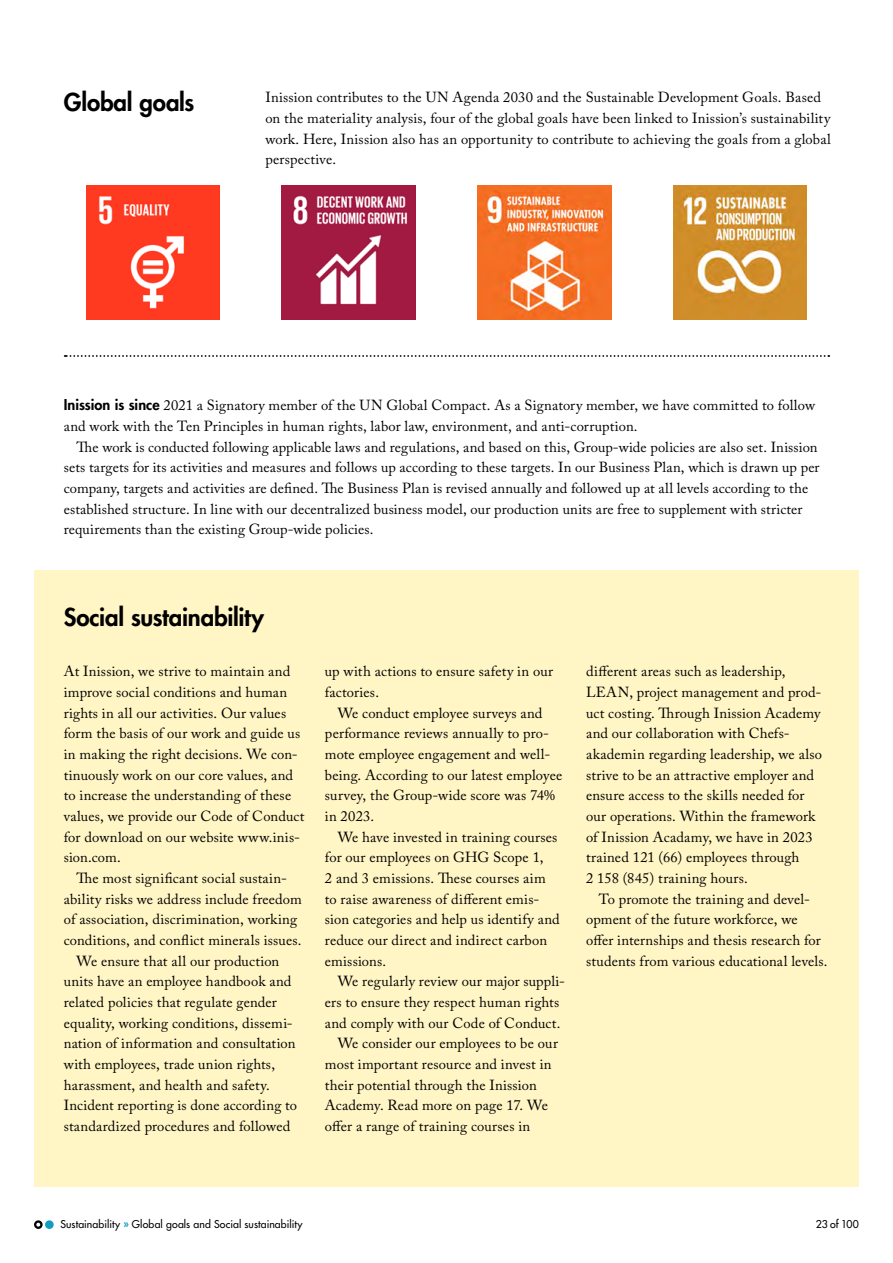
<style>
.page{position:relative;width:893px;height:1263px;background:#fff}
.page>*{position:absolute;margin:0;border:0;box-sizing:border-box;transform-origin:0 0}
.t1{font:800 24px "Futura Std";letter-spacing:-.01em;color:#000}
.t2{font:14.55px/20.7px "Adobe Caslon Pro";letter-spacing:.01em;color:#000}
.t3{font:500 10.5px "Futura Std";letter-spacing:.01em;color:#000}
.s1{font-family:"Futura Std";font-weight:800}
.s2{font-weight:800;color:#109dc1}
</style>
<div class="page">
<div style="left:45px;top:1220px;width:9px;height:9px;background:#109dc1;border-radius:50%"></div>
<svg style="left:34px;top:1220px;width:9px;height:9px"></svg>
<svg style="left:65px;top:355px;width:764px;height:2px"></svg>
<img style="left:86px;top:186px;width:133px;height:133px">
<img style="left:282px;top:186px;width:133px;height:133px">
<img style="left:478px;top:186px;width:133px;height:133px">
<img style="left:674px;top:186px;width:133px;height:133px">
<div style="left:34px;top:570px;width:825px;height:616px;background:#fff5c5"></div>
<h1 class="t1" style="left:64px;top:87px;width:132px">Global goals</h1>
<p class="t2" style="left:265px;top:87px;width:567px">Inission contributes to the UN Agenda 2030 and the Sustainable Development Goals. Based on the materiality analysis, four of the global goals have been linked to Inission’s sustainability work. Here, Inission also has an opportunity to contribute to achieving the goals from a global perspective.</p>
<p class="t2" style="left:64px;top:395px;width:753px"><span class="s1">Inission is since</span> 2021 a Signatory member of the UN Global Compact. As a Signatory member, we have committed to follow and work with the Ten Principles in human rights, labor law, environment, and anti-corruption.</p>
<p class="t2" style="left:64px;top:436px;width:757px;text-indent:13px">The work is conducted following applicable laws and regulations, and based on this, Group-wide policies are also set. Inission sets targets for its activities and measures and follows up according to these targets. In our Business Plan, which is drawn up per company, targets and activities are defined. The Business Plan is revised annually and followed up at all levels according to the established structure. In line with our decentralized business model, our production units are free to supplement with stricter requirements than the existing Group-wide policies.</p>
<h1 class="t1" style="left:64px;top:602px;width:202px">Social sustainability</h1>
<p class="t2" style="left:64px;top:661px;width:242px">At Inission, we strive to maintain and improve social conditions and human rights in all our activities. Our values form the basis of our work and guide us in making the right decisions. We con&shy;tinuously work on our core values, and to increase the understanding of these values, we provide our Code of Conduct for download on our website www.inis&shy;sion.com.</p>
<p class="t2" style="left:77px;top:868px;width:212px">The most significant social sustain-</p>
<p class="t2" style="left:64px;top:888px;width:240px">ability risks we address include freedom</p>
<p class="t2" style="left:64px;top:909px;width:235px">of association, discrimination, working</p>
<p class="t2" style="left:64px;top:930px;width:239px">conditions, and conflict minerals issues.</p>
<p class="t2" style="left:77px;top:950px;width:204px">We ensure that all our production</p>
<p class="t2" style="left:64px;top:971px;width:229px">units have an employee handbook and</p>
<p class="t2" style="left:64px;top:992px;width:215px">related policies that regulate gender</p>
<p class="t2" style="left:64px;top:1012px;width:231px">equality, working conditions, dissemi-</p>
<p class="t2" style="left:64px;top:1033px;width:233px">nation of information and consultation</p>
<p class="t2" style="left:64px;top:1054px;width:213px">with employees, trade union rights,</p>
<p class="t2" style="left:64px;top:1074px;width:208px">harassment, and health and safety.</p>
<p class="t2" style="left:64px;top:1095px;width:235px">Incident reporting is done according to</p>
<p class="t2" style="left:64px;top:1116px;width:228px">standardized procedures and followed</p>
<p class="t2" style="left:325px;top:661px;width:230px">up with actions to ensure safety in our factories.</p>
<p class="t2" style="left:325px;top:702px;width:239px;text-indent:13px">We conduct employee surveys and performance reviews annually to pro&shy;mote employee engagement and well&shy;being. According to our latest employee survey, the Group-wide score was 74% in 2023.</p>
<p class="t2" style="left:325px;top:826px;width:236px;text-indent:13px">We have invested in training courses for our employees on GHG Scope 1,<br>2 and 3 emissions. These courses aim to raise awareness of different emis&shy;sion categories and help us identify and reduce our direct and indirect carbon emissions.</p>
<p class="t2" style="left:338px;top:971px;width:229px">We regularly review our major suppli-</p>
<p class="t2" style="left:325px;top:992px;width:236px">ers to ensure they respect human rights</p>
<p class="t2" style="left:325px;top:1012px;width:237px">and comply with our Code of Conduct.</p>
<p class="t2" style="left:338px;top:1033px;width:222px">We consider our employees to be our</p>
<p class="t2" style="left:325px;top:1054px;width:228px">most important resource and invest in</p>
<p class="t2" style="left:325px;top:1074px;width:213px">their potential through the Inission</p>
<p class="t2" style="left:325px;top:1095px;width:224px">Academy. Read more on page 17. We</p>
<p class="t2" style="left:325px;top:1116px;width:207px">offer a range of training courses in</p>
<p class="t2" style="left:586px;top:661px;width:237px">different areas such as leadership, LEAN, project management and prod&shy;uct costing. Through Inission Academy and our collaboration with Chefs&shy;akademin regarding leadership, we also strive to be an attractive employer and ensure access to the skills needed for our operations. Within the framework of Inission Acadamy, we have in 2023 trained 121 (66) employees through<br>2 158 (845) training hours.</p>
<p class="t2" style="left:586px;top:888px;width:243px;text-indent:13px">To promote the training and devel&shy;opment of the future workforce, we offer internships and thesis research for students from various educational levels.</p>
<p class="t3" style="left:60px;top:1217px;width:244px">Sustainability <span class="s2">»</span> Global goals and Social sustainability</p>
<p class="t3" style="left:816px;top:1217px;width:45px">23 of 100</p>
</div>
